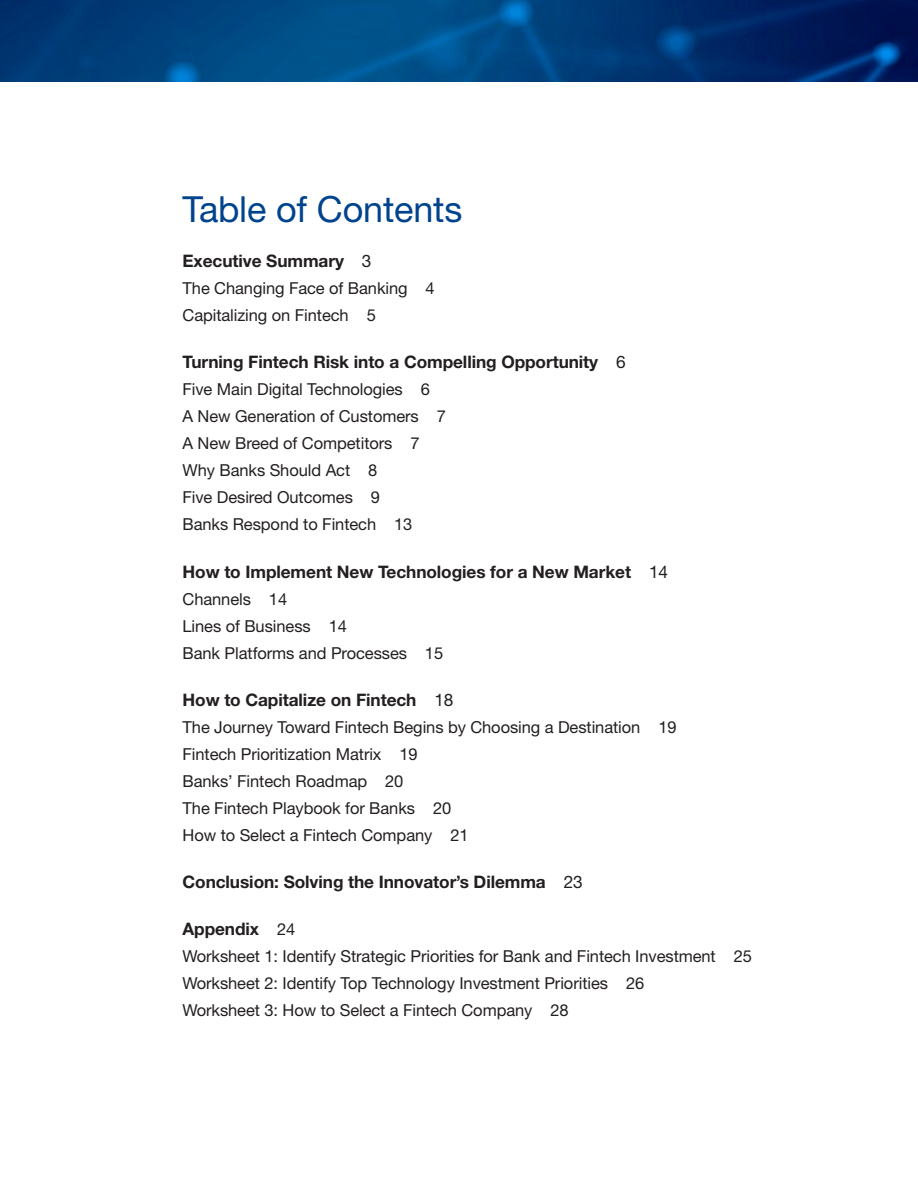
<style>
.page{position:relative;width:918px;height:1188px;background:#fff}
.page>*{position:absolute;margin:0;border:0;box-sizing:border-box;transform-origin:0 0}
.t1{font:36px "Helvetica Neue LT Std";letter-spacing:-.005em;color:#00438d}
.t2{font:700 17.25px "Helvetica Neue LT Std";letter-spacing:-.005em;color:#231f20}
.t3{font:16.5px/27px "Helvetica Neue LT Std";letter-spacing:-.005em;color:#231f20}
.s1{font-weight:400}
.s2{font-weight:400;font-size:16.5px}
</style>
<div class="page">
<img style="left:0;top:0;width:918px;height:82px">
<h1 class="t1" style="left:183px;top:188px;width:281px">Table of Contents</h1>
<p class="t2" style="left:183px;top:250px;width:191px">Executive Summary <span class="s1">3</span></p>
<p class="t3" style="left:183px;top:275px;width:254px">The Changing Face of Banking 4<br>Capitalizing on Fintech 5</p>
<p class="t2" style="left:183px;top:352px;width:445px">Turning Fintech Risk into a Compelling Opportunity <span class="s1">6</span></p>
<p class="t3" style="left:183px;top:376px;width:265px">Five Main Digital Technologies 6<br>A New Generation of Customers 7<br>A New Breed of Competitors 7<br>Why Banks Should Act 8<br>Five Desired Outcomes 9<br>Banks Respond to Fintech 13</p>
<p class="t2" style="left:183px;top:561px;width:487px">How to Implement New Technologies for a New Market <span class="s1">14</span></p>
<p class="t3" style="left:183px;top:585px;width:262px">Channels 14<br>Lines of Business 14<br>Bank Platforms and Processes 15</p>
<p class="t2" style="left:183px;top:689px;width:273px">How to Capitalize on Fintech <span class="s1">18</span></p>
<p class="t3" style="left:183px;top:713px;width:496px">The Journey Toward Fintech Begins by Choosing a Destination 19<br>Fintech Prioritization Matrix 19<br>Banks’ Fintech Roadmap 20<br>The Fintech Playbook for Banks 20<br>How to Select a Fintech Company 21</p>
<p class="t2" style="left:183px;top:871px;width:402px">Conclusion: Solving the Innovator’s Dilemma <span class="s1">23</span></p>
<p class="t2" style="left:183px;top:919px;width:114px">Appendix <span class="s2">24</span></p>
<p class="t3" style="left:183px;top:943px;width:571px">Worksheet 1: Identify Strategic Priorities for Bank and Fintech Investment 25<br>Worksheet 2: Identify Top Technology Investment Priorities 26<br>Worksheet 3: How to Select a Fintech Company 28</p>
</div>
